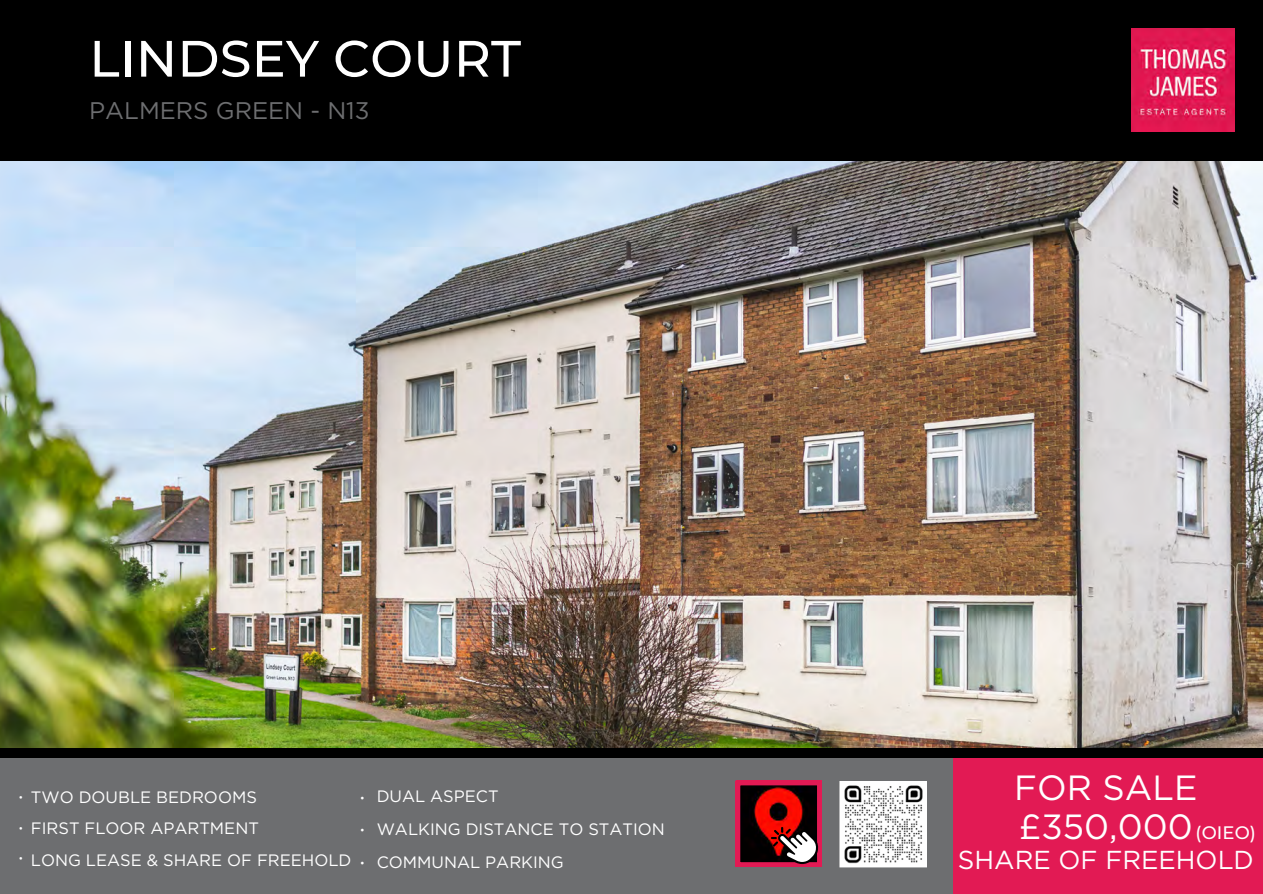
<style>
.page{position:relative;width:1263px;height:894px;background:#fff}
.page>*{position:absolute;margin:0;border:0;box-sizing:border-box;transform-origin:0 0}
.t1{font:500 51px "Montserrat";letter-spacing:.005em;color:#fff}
.t2{font:34.95px/38.2px "Gotham";color:#fff}
.t3{font:25.95px "Gotham";color:#fff}
.t4{font:24px "Gotham";color:#6d6e70}
.t5{font:500 18px "Montserrat";color:#fff}
.t6{font:17.55px/32.2px "Montserrat";color:#fff;text-align:justify}
.t7{font:16.5px/30px "Gotham";color:#fff}
.s1{font-family:"Montserrat"}
</style>
<div class="page">
<div style="left:0;top:0;width:1263px;height:162px;background:#000"></div>
<img style="left:0;top:162px;width:1263px;height:586px">
<div style="left:0;top:748px;width:1263px;height:145px;background:#000"></div>
<div style="left:952px;top:758px;width:311px;height:135px;background:#e21a54"></div>
<div style="left:0;top:758px;width:952px;height:135px;background:#6d6e70"></div>
<svg style="left:839px;top:781px;width:88px;height:86px"></svg>
<img style="left:841px;top:781px;width:85px;height:85px">
<img style="left:1132px;top:29px;width:102px;height:102px">
<svg style="left:736px;top:780px;width:85px;height:86px;background:#7b1c25"></svg>
<p class="t1" style="left:89px;top:27px;width:433px">LINDSEY COURT</p>
<p class="t4" style="left:89px;top:96px;width:282px">PALMERS GREEN - N13</p>
<p class="t7" style="left:19px;top:781px;width:240px"><span class="s1">•</span> TWO DOUBLE BEDROOMS <span class="s1">•<br>•</span></p>
<p class="t6" style="left:360px;top:780px;width:7px">• • •</p>
<p class="t7" style="left:31px;top:813px;width:230px">FIRST FLOOR APARTMENT</p>
<p class="t7" style="left:31px;top:844px;width:322px">LONG LEASE &amp; SHARE OF FREEHOLD</p>
<p class="t7" style="left:377px;top:781px;width:123px">DUAL ASPECT</p>
<p class="t7" style="left:377px;top:813px;width:290px">WALKING DISTANCE TO STATION</p>
<p class="t7" style="left:377px;top:846px;width:189px">COMMUNAL PARKING</p>
<p class="t2" style="left:1014px;top:768px;width:185px">FOR SALE £350,000</p>
<p class="t3" style="left:958px;top:844px;width:298px">SHARE OF FREEHOLD</p>
<p class="t5" style="left:1195px;top:821px;width:62px">(OIEO)</p>
</div>
